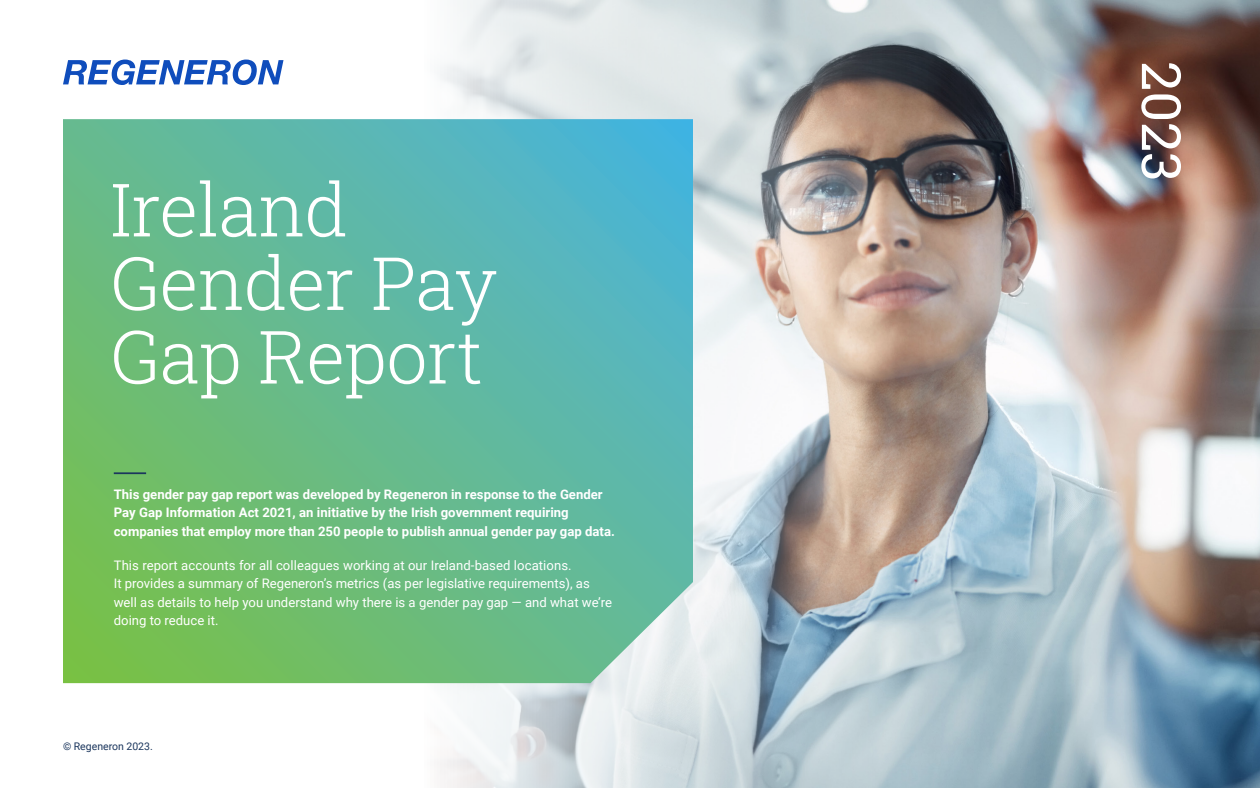
<style>
.page{position:relative;width:1260px;height:788px;background:#fff}
.page>*{position:absolute;margin:0;border:0;box-sizing:border-box;transform-origin:0 0}
.t1{font:300 73.5px/73.5px "Roboto Slab";letter-spacing:-.01em;color:#fff}
.Paragraph{font:54.25px "Roboto Slab";color:#fff}
.Paragraph-2{font:13.12px/18.4px "Roboto";color:#fff}
.Paragraph-3{font:700 13.12px/18.4px "Roboto";color:#fff}
.Paragraph-4{font:10.5px "Roboto";color:#1b365d}
</style>
<div class="page">
<img style="left:420px;top:0;width:840px;height:788px">
<svg style="left:63px;top:119px;width:630px;height:564px;background:#65ba93"></svg>
<svg style="left:63px;top:60px;width:221px;height:25px"></svg>
<hr style="left:114px;top:472px;width:32px;height:2px;background:#1b365d">
<p class="t1" style="left:110px;top:171px;width:388px">Ireland<br>Gender Pay<br>Gap Report</p>
<p class="Paragraph-3" style="left:114px;top:484px;width:503px">This gender pay gap report was developed by Regeneron in response to the Gender<br>Pay Gap Information Act 2021, an initiative by the Irish government requiring companies that employ more than 250 people to publish annual gender pay gap data.</p>
<p class="Paragraph-2" style="left:114px;top:555px;width:500px">This report accounts for all colleagues working at our Ireland-based locations.<br>It provides a summary of Regeneron’s metrics (as per legislative requirements), as well as details to help you understand why there is a gender pay gap — and what we’re doing to reduce it.</p>
<p class="Paragraph-4" style="left:63px;top:738px;width:91px">© Regeneron 2023.</p>
<p class="Paragraph" style="left:1199px;top:61px;width:122px;rotate:90deg">2023</p>
</div>
